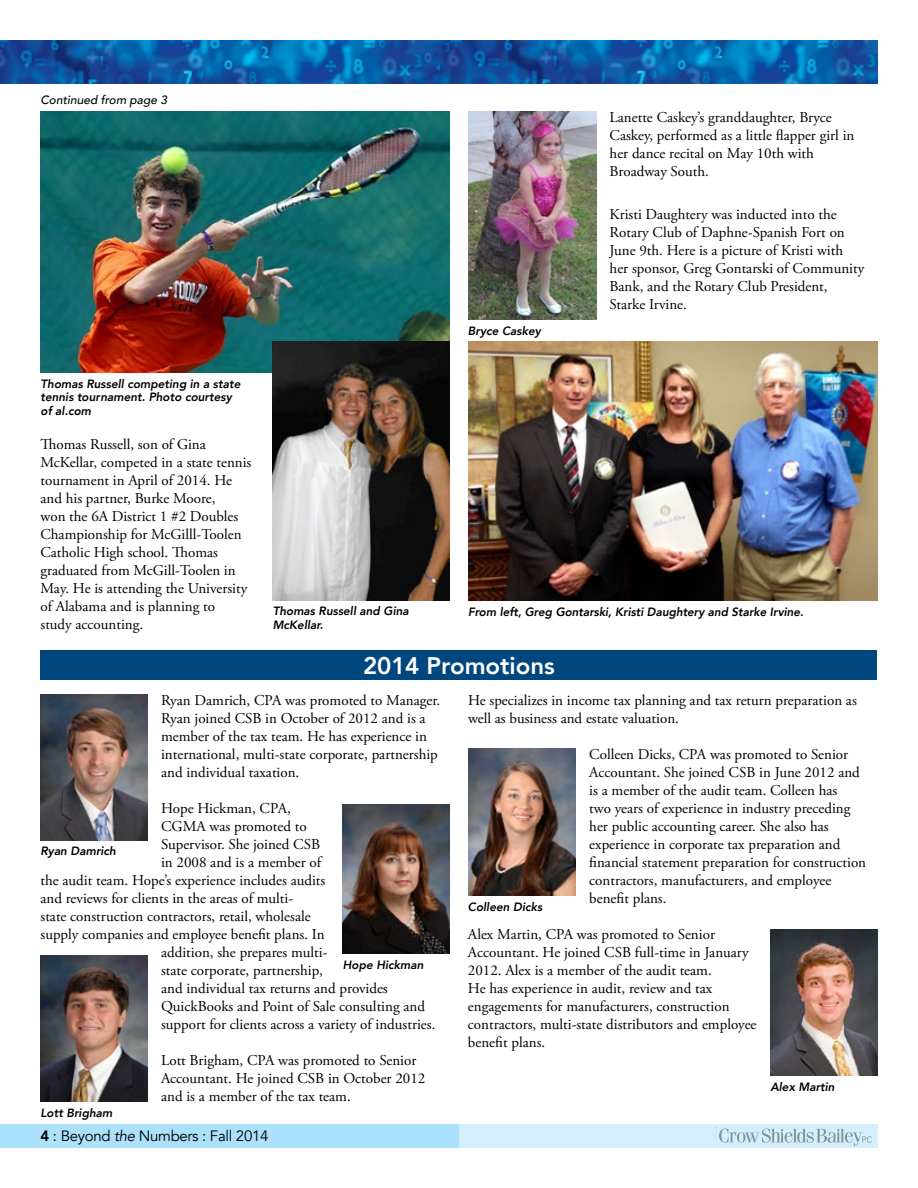
<style>
.page{position:relative;width:918px;height:1188px;background:#fff}
.page>*{position:absolute;margin:0;border:0;box-sizing:border-box;transform-origin:0 0}
.t1{font:800 24px "Avenir";color:#fff}
.t2{font:15px/18px "Adobe Garamond Pro";color:#000}
.t3{font:15px "Avenir";letter-spacing:-.02em;color:#000}
.t4{font:italic 800 12px/13.5px "Avenir";color:#000}
.t5{font:italic 500 12px "Avenir";color:#000}
.s1{font-weight:800}
.s2{font-style:italic}
</style>
<div class="page">
<img style="left:0;top:40px;width:878px;height:43px">
<div style="left:273px;top:1124px;width:605px;height:24px;background:#d4effc"></div>
<svg style="left:719px;top:1129px;width:153px;height:17px"></svg>
<img style="left:468px;top:341px;width:410px;height:259px">
<img style="left:468px;top:112px;width:128px;height:208px">
<img style="left:40px;top:112px;width:410px;height:261px">
<img style="left:40px;top:955px;width:108px;height:147px">
<img style="left:40px;top:694px;width:108px;height:146px">
<img style="left:468px;top:749px;width:108px;height:146px">
<img style="left:770px;top:929px;width:108px;height:146px">
<img style="left:343px;top:805px;width:107px;height:149px">
<img style="left:273px;top:341px;width:177px;height:259px">
<div style="left:0;top:1124px;width:459px;height:24px;background:#abe1fa"></div>
<div style="left:40px;top:651px;width:838px;height:29px;background:#00467f"></div>
<p class="t5" style="left:40px;top:92px;width:128px">Continued from page 3</p>
<p class="t4" style="left:40px;top:377px;width:201px">Thomas Russell competing in a state tennis tournament. Photo courtesy of al.com</p>
<p class="t2" style="left:40px;top:436px;width:213px">Thomas Russell, son of Gina<br>McKellar, competed in a state tennis tournament in April of 2014. He and his partner, Burke Moore,<br>won the 6A District 1 #2 Doubles<br>Championship for McGilll-Toolen<br>Catholic High school. Thomas graduated from McGill-Toolen in<br>May. He is attending the University of Alabama and is planning to<br>study accounting.</p>
<p class="t4" style="left:468px;top:324px;width:74px">Bryce Caskey</p>
<p class="t2" style="left:610px;top:109px;width:246px">Lanette Caskey’s granddaughter, Bryce Caskey, performed as a little flapper girl in her dance recital on May 10th with Broadway South.</p>
<p class="t2" style="left:610px;top:205px;width:256px">Kristi Daughtery was inducted into the Rotary Club of Daphne-Spanish Fort on June 9th. Here is a picture of Kristi with her sponsor, Greg Gontarski of Community Bank, and the Rotary Club President, Starke Irvine.</p>
<p class="t4" style="left:273px;top:605px;width:138px">Thomas Russell and Gina<br>McKellar.</p>
<p class="t4" style="left:468px;top:605px;width:337px">From left, Greg Gontarski, Kristi Daughtery and Starke Irvine.</p>
<h1 class="t1" style="left:363px;top:647px;width:193px">2014 Promotions</h1>
<p class="t2" style="left:161px;top:692px;width:281px">Ryan Damrich, CPA was promoted to Manager.<br>Ryan joined CSB in October of 2012 and is a member of the tax team. He has experience in international, multi-state corporate, partnership and individual taxation.</p>
<p class="t2" style="left:161px;top:800px;width:131px">Hope Hickman, CPA,</p>
<p class="t2" style="left:161px;top:818px;width:147px">CGMA was promoted to</p>
<p class="t2" style="left:161px;top:836px;width:161px">Supervisor. She joined CSB</p>
<p class="t2" style="left:161px;top:854px;width:162px">in 2008 and is a member of</p>
<p class="t2" style="left:40px;top:872px;width:286px">the audit team. Hope’s experience includes audits</p>
<p class="t2" style="left:40px;top:890px;width:254px">and reviews for clients in the areas of multi-</p>
<p class="t2" style="left:40px;top:908px;width:272px">state construction contractors, retail, wholesale</p>
<p class="t2" style="left:40px;top:926px;width:286px">supply companies and employee benefit plans. In</p>
<p class="t2" style="left:161px;top:944px;width:168px">addition, she prepares multi-</p>
<p class="t2" style="left:161px;top:962px;width:163px">state corporate, partnership,</p>
<p class="t2" style="left:161px;top:980px;width:228px">and individual tax returns and provides</p>
<p class="t2" style="left:161px;top:998px;width:265px">QuickBooks and Point of Sale consulting and</p>
<p class="t2" style="left:161px;top:1016px;width:276px">support for clients across a variety of industries.</p>
<p class="t2" style="left:161px;top:1052px;width:266px">Lott Brigham, CPA was promoted to Senior<br>Accountant. He joined CSB in October 2012 and is a member of the tax team.</p>
<p class="t4" style="left:40px;top:845px;width:77px">Ryan Damrich</p>
<p class="t4" style="left:343px;top:958px;width:82px">Hope Hickman</p>
<p class="t4" style="left:40px;top:1106px;width:73px">Lott Brigham</p>
<p class="t3" style="left:40px;top:1127px;width:229px"><span class="s1">4</span> : Beyond <span class="s2">the</span> Numbers : Fall 2014</p>
<p class="t2" style="left:468px;top:692px;width:390px">He specializes in income tax planning and tax return preparation as well as business and estate valuation.</p>
<p class="t2" style="left:589px;top:746px;width:278px">Colleen Dicks, CPA was promoted to Senior Accountant. She joined CSB in June 2012 and is a member of the audit team. Colleen has<br>two years of experience in industry preceding her public accounting career. She also has experience in corporate tax preparation and financial statement preparation for construction contractors, manufacturers, and employee benefit plans.</p>
<p class="t2" style="left:468px;top:926px;width:290px">Alex Martin, CPA was promoted to Senior Accountant. He joined CSB full-time in January 2012. Alex is a member of the audit team.<br>He has experience in audit, review and tax engagements for manufacturers, construction contractors, multi-state distributors and employee benefit plans.</p>
<p class="t4" style="left:468px;top:900px;width:76px">Colleen Dicks</p>
<p class="t4" style="left:770px;top:1081px;width:66px">Alex Martin</p>
</div>
